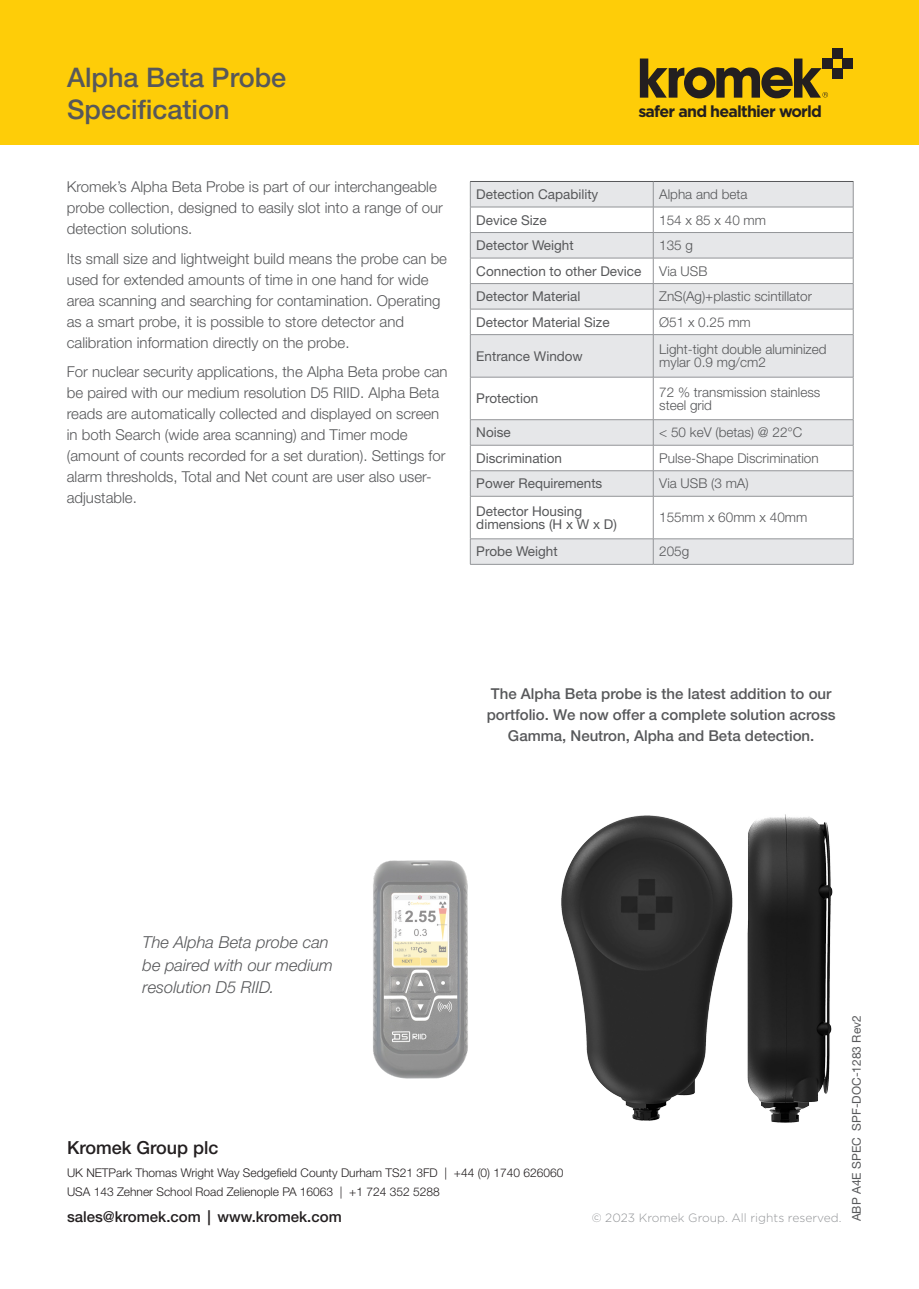
<style>
.page{position:relative;width:919px;height:1289px;background:#fff}
.page>*{position:absolute;margin:0;border:0;box-sizing:border-box;transform-origin:0 0}
.t1{font:500 27px "Helvetica Neue LT Std";color:#57585a}
.t2{font:500 18px "Helvetica Neue LT Std";color:#231f20}
.t3{font:italic 300 16.5px/22.5px "Helvetica Neue LT Std";color:#57585a}
.t4{font:700 16.05px "Gotham";letter-spacing:-.05em;color:#231f20}
.t5{font:300 15px/21px "Helvetica Neue LT Std";color:#57585a}
.t6{font:500 15px/21px "Helvetica Neue LT Std";color:#57585a;text-align:center}
.t7{font:500 15px "Helvetica Neue LT Std";color:#231f20}
.t8{font:300 13.5px/13.5px "Helvetica Neue LT Std";color:#57585a}
.t9{font:13.5px/13.5px "Helvetica Neue LT Std";color:#57585a}
.t10{font:300 12px "Helvetica Neue LT Std";color:#231f20}
.t11{font:300 12px "Gotham";color:#939598}
.t12{font:12px "Helvetica Neue LT Std";color:#57585a}
</style>
<div class="page">
<div style="left:0;top:0;width:918px;height:145px;background:#fecd08"></div>
<div style="left:832px;top:48px;width:10px;height:10px;background:#231f20"></div>
<div style="left:842px;top:58px;width:10px;height:10px;background:#231f20"></div>
<div style="left:822px;top:58px;width:10px;height:10px;background:#231f20"></div>
<div style="left:832px;top:68px;width:10px;height:10px;background:#231f20"></div>
<svg style="left:639px;top:59px;width:189px;height:39px"></svg>
<svg style="left:471px;top:182px;width:381px;height:237px;fill:#e6e7e9"></svg>
<hr style="left:470px;top:207px;width:183px;height:1px;background:#939598">
<hr style="left:653px;top:207px;width:200px;height:1px;background:#939598">
<hr style="left:470px;top:232px;width:183px;height:1px;background:#939598">
<hr style="left:653px;top:232px;width:200px;height:1px;background:#939598">
<hr style="left:470px;top:258px;width:183px;height:1px;background:#939598">
<hr style="left:653px;top:258px;width:200px;height:1px;background:#939598">
<hr style="left:470px;top:283px;width:183px;height:1px;background:#939598">
<hr style="left:653px;top:283px;width:200px;height:1px;background:#939598">
<hr style="left:470px;top:309px;width:183px;height:1px;background:#939598">
<svg style="left:470px;top:182px;width:1px;height:152px"></svg>
<hr style="left:653px;top:309px;width:200px;height:1px;background:#939598">
<svg style="left:653px;top:182px;width:1px;height:152px"></svg>
<svg style="left:852px;top:182px;width:1px;height:152px"></svg>
<hr style="left:470px;top:334px;width:183px;height:1px;background:#939598">
<hr style="left:470px;top:335px;width:1px;height:42px;background:#939598">
<hr style="left:653px;top:334px;width:200px;height:1px;background:#939598">
<hr style="left:653px;top:335px;width:1px;height:42px;background:#939598">
<hr style="left:852px;top:335px;width:1px;height:42px;background:#939598">
<hr style="left:470px;top:377px;width:183px;height:1px;background:#939598">
<hr style="left:470px;top:377px;width:1px;height:42px;background:#939598">
<hr style="left:653px;top:377px;width:200px;height:1px;background:#939598">
<hr style="left:653px;top:377px;width:1px;height:42px;background:#939598">
<hr style="left:852px;top:377px;width:1px;height:42px;background:#939598">
<hr style="left:470px;top:419px;width:183px;height:1px;background:#939598">
<hr style="left:653px;top:419px;width:200px;height:1px;background:#939598">
<svg style="left:470px;top:420px;width:383px;height:144px"></svg>
<hr style="left:470px;top:564px;width:183px;height:1px;background:#939598">
<hr style="left:653px;top:564px;width:200px;height:1px;background:#939598">
<hr style="left:470px;top:181px;width:183px;height:1px;background:#57585a">
<hr style="left:653px;top:181px;width:200px;height:1px;background:#57585a">
<img style="left:561px;top:814px;width:272px;height:309px">
<img style="left:373px;top:860px;width:95px;height:218px">
<p class="t1" style="left:67px;top:61px;width:221px">Alpha Beta Probe</p>
<p class="t1" style="left:67px;top:93px;width:164px">Specification</p>
<p class="t4" style="left:638px;top:100px;width:185px">safer and healthier world</p>
<p class="t5" style="left:67px;top:176px;width:377px">Kromek’s Alpha Beta Probe is part of our interchangeable probe collection, designed to easily slot into a range of our detection solutions.</p>
<p class="t5" style="left:67px;top:247px;width:382px">Its small size and lightweight build means the probe can be used for extended amounts of time in one hand for wide area scanning and searching for contamination. Operating as a smart probe, it is possible to store detector and calibration information directly on the probe.</p>
<p class="t5" style="left:67px;top:361px;width:382px">For nuclear security applications, the Alpha Beta probe can be paired with our medium resolution D5 RIID. Alpha Beta reads are automatically collected and displayed on screen in both Search (wide area scanning) and Timer mode (amount of counts recorded for a set duration). Settings for alarm thresholds, Total and Net count are user also user&shy;adjustable.</p>
<p class="t9" style="left:476px;top:187px;width:124px">Detection Capability</p>
<p class="t8" style="left:659px;top:187px;width:90px">Alpha and beta</p>
<p class="t9" style="left:476px;top:213px;width:72px">Device Size</p>
<p class="t8" style="left:659px;top:213px;width:108px">154 x 85 x 40 mm</p>
<p class="t9" style="left:476px;top:238px;width:99px">Detector Weight</p>
<p class="t8" style="left:659px;top:238px;width:35px">135 g</p>
<p class="t9" style="left:476px;top:264px;width:167px">Connection to other Device</p>
<p class="t8" style="left:659px;top:264px;width:50px">Via USB</p>
<p class="t9" style="left:476px;top:289px;width:106px">Detector Material</p>
<p class="t8" style="left:659px;top:289px;width:154px">ZnS(Ag)+plastic scintillator</p>
<p class="t9" style="left:476px;top:315px;width:135px">Detector Material Size</p>
<p class="t8" style="left:659px;top:315px;width:93px">Ø51 x 0.25 mm</p>
<p class="t9" style="left:476px;top:349px;width:108px">Entrance Window</p>
<p class="t8" style="left:659px;top:342px;width:169px">Light-tight double aluminized mylar 0.9 mg/cm2</p>
<p class="t9" style="left:476px;top:391px;width:64px">Protection</p>
<p class="t8" style="left:659px;top:384px;width:162px">72 % transmission stainless steel grid</p>
<p class="t9" style="left:476px;top:425px;width:36px">Noise</p>
<p class="t8" style="left:659px;top:425px;width:145px">&lt; 50 keV (betas) @ 22°C</p>
<p class="t9" style="left:476px;top:451px;width:87px">Discrimination</p>
<p class="t8" style="left:659px;top:451px;width:161px">Pulse-Shape Discrimination</p>
<p class="t9" style="left:476px;top:476px;width:128px">Power Requirements</p>
<p class="t8" style="left:659px;top:476px;width:91px">Via USB (3 mA)</p>
<p class="t9" style="left:476px;top:504px;width:142px">Detector Housing dimensions (H x W x D)</p>
<p class="t8" style="left:659px;top:510px;width:150px">155mm x 60mm x 40mm</p>
<p class="t9" style="left:476px;top:544px;width:83px">Probe Weight</p>
<p class="t8" style="left:659px;top:544px;width:32px">205g</p>
<p class="t6" style="left:486px;top:683px;width:350px">The Alpha Beta probe is the latest addition to our portfolio. We now offer a complete solution across<br>Gamma, Neutron, Alpha and Beta detection.</p>
<p class="t3" style="left:142px;top:930px;width:192px">The Alpha Beta probe can be paired with our medium resolution D5 RIID.</p>
<p class="t2" style="left:67px;top:1137px;width:153px">Kromek Group plc</p>
<p class="t10" style="left:67px;top:1165px;width:498px">UK NETPark Thomas Wright Way Sedgefield County Durham TS21 3FD | +44 (0) 1740 626060</p>
<p class="t10" style="left:67px;top:1184px;width:374px">USA 143 Zehner School Road Zelienople PA 16063 | +1 724 352 5288</p>
<p class="t7" style="left:67px;top:1207px;width:276px">sales@kromek.com | www.kromek.com</p>
<p class="t11" style="left:591px;top:1209px;width:251px">© 2023 Kromek Group. All rights reserved.</p>
<p class="t12" style="left:849px;top:1221px;width:207px;rotate:-90deg">ABP A4E SPEC SPF-DOC-1283 Rev2</p>
</div>
